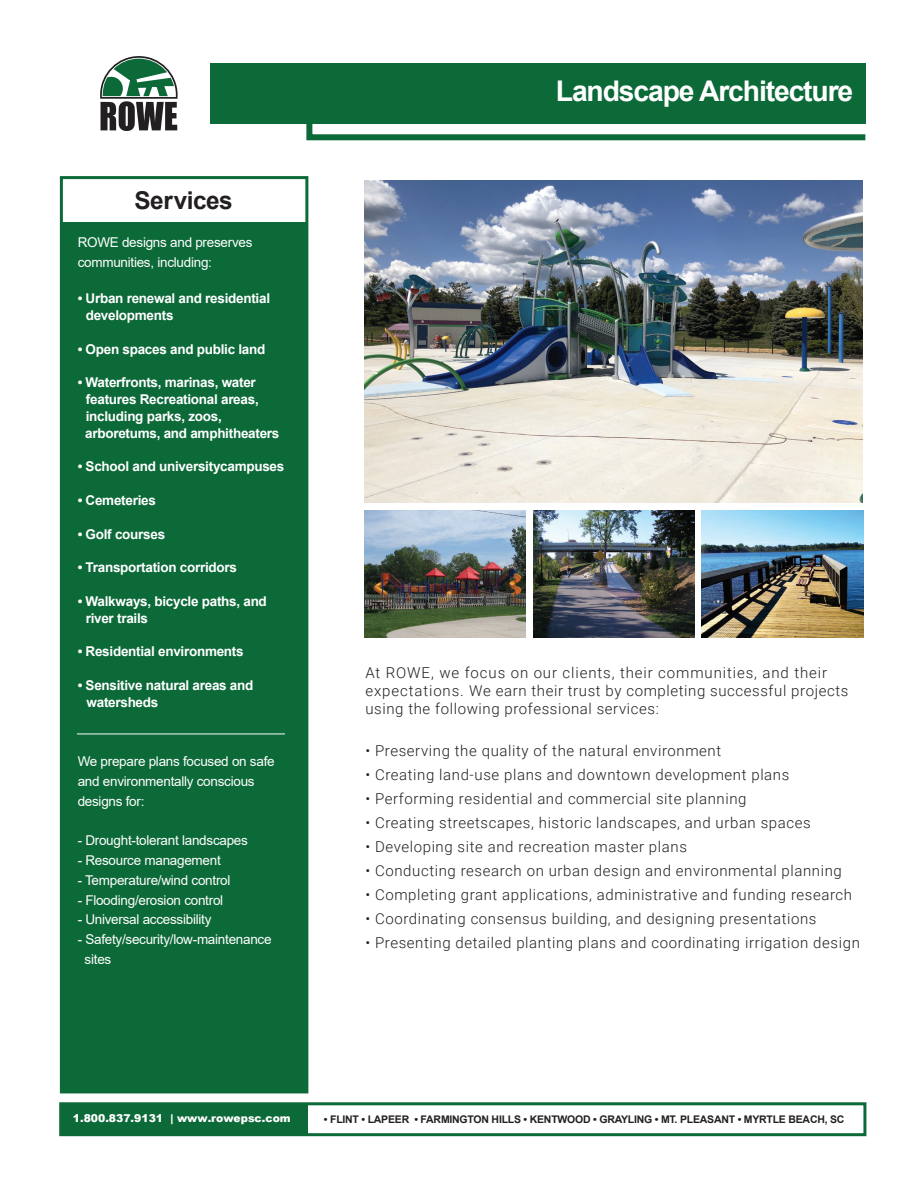
<style>
.page{position:relative;width:918px;height:1188px;background:#fff}
.page>*{position:absolute;margin:0;border:0;box-sizing:border-box;transform-origin:0 0}
.t1{font:700 28.5px "Arial";letter-spacing:-.04em;color:#fff}
.t2{font:700 24.6px "Arial";letter-spacing:-.02em;color:#231f20}
.t3{font:300 15px/18px "Roboto";letter-spacing:.04em;color:#231f20}
.t4{font:700 13.5px/16.8px "Arial";letter-spacing:-.02em;color:#fff}
.t5{font:13.5px/19.8px "Arial";letter-spacing:-.02em;color:#fff}
.t6{font:900 10.8px "Arial";color:#fff}
.t7{font:700 10.5px "Arial";letter-spacing:-.02em;color:#231f20}
</style>
<div class="page">
<div style="left:211px;top:63px;width:655px;height:61px;background:#0c6938"></div>
<div style="left:62px;top:222px;width:245px;height:869px;background:#0c6938"></div>
<div style="left:60px;top:176px;width:248px;height:917px;border:3px solid #0c6938"></div>
<svg style="left:100px;top:56px;width:78px;height:75px"></svg>
<svg style="left:306px;top:124px;width:560px;height:17px"></svg>
<div style="left:59px;top:1102px;width:807px;height:34px;background:#fff;border:3px solid #0c6938"></div>
<div style="left:61px;top:1103px;width:247px;height:31px;background:#0c6938"></div>
<img style="left:364px;top:180px;width:499px;height:322px">
<hr style="left:77px;top:734px;width:208px;height:1px;background:#fff">
<img style="left:364px;top:510px;width:162px;height:128px">
<img style="left:701px;top:510px;width:162px;height:128px">
<img style="left:533px;top:510px;width:162px;height:128px">
<h2 class="t2" style="left:135px;top:183px;width:100px">Services</h2>
<p class="t5" style="left:78px;top:232px;width:176px">ROWE designs and preserves communities, including:</p>
<p class="t4" style="left:86px;top:290px;width:186px;text-indent:-8px">• Urban renewal and residential developments</p>
<p class="t4" style="left:78px;top:341px;width:189px">• Open spaces and public land</p>
<p class="t4" style="left:85px;top:374px;width:196px;text-indent:-8px">• Waterfronts, marinas, water features Recreational areas, including parks, zoos, arboretums, and amphitheaters</p>
<p class="t4" style="left:78px;top:458px;width:208px">• School and universitycampuses</p>
<p class="t4" style="left:78px;top:492px;width:80px">• Cemeteries</p>
<p class="t4" style="left:78px;top:526px;width:89px">• Golf courses</p>
<p class="t4" style="left:78px;top:559px;width:161px">• Transportation corridors</p>
<p class="t4" style="left:86px;top:593px;width:183px;text-indent:-8px">• Walkways, bicycle paths, and river trails</p>
<p class="t4" style="left:78px;top:643px;width:168px">• Residential environments</p>
<p class="t4" style="left:87px;top:677px;width:168px;text-indent:-9px">• Sensitive natural areas and watersheds</p>
<p class="t5" style="left:78px;top:751px;width:198px">We prepare plans focused on safe and environmentally conscious designs for:</p>
<p class="t5" style="left:78px;top:830px;width:172px">- Drought-tolerant landscapes</p>
<p class="t5" style="left:78px;top:850px;width:145px">- Resource management</p>
<p class="t5" style="left:78px;top:870px;width:154px">- Temperature/wind control</p>
<p class="t5" style="left:78px;top:890px;width:147px">- Flooding/erosion control</p>
<p class="t5" style="left:78px;top:910px;width:135px">- Universal accessibility</p>
<p class="t5" style="left:85px;top:929px;width:188px;text-indent:-7px">- Safety/security/low-maintenance sites</p>
<h1 class="t1" style="left:556px;top:71px;width:299px">Landscape Architecture</h1>
<p class="t3" style="left:365px;top:663px;width:485px">At ROWE, we focus on our clients, their communities, and their expectations. We earn their trust by completing successful projects using the following professional services:</p>
<p class="t3" style="left:365px;top:741px;width:357px">• Preserving the quality of the natural environment</p>
<p class="t3" style="left:365px;top:765px;width:425px">• Creating land-use plans and downtown development plans</p>
<p class="t3" style="left:365px;top:789px;width:383px">• Performing residential and commercial site planning</p>
<p class="t3" style="left:365px;top:813px;width:447px">• Creating streetscapes, historic landscapes, and urban spaces</p>
<p class="t3" style="left:365px;top:837px;width:323px">• Developing site and recreation master plans</p>
<p class="t3" style="left:365px;top:861px;width:478px">• Conducting research on urban design and environmental planning</p>
<p class="t3" style="left:365px;top:885px;width:488px">• Completing grant applications, administrative and funding research</p>
<p class="t3" style="left:365px;top:909px;width:453px">• Coordinating consensus building, and designing presentations</p>
<p class="t3" style="left:365px;top:933px;width:496px">• Presenting detailed planting plans and coordinating irrigation design</p>
<p class="t6" style="left:73px;top:1111px;width:219px">1.800.837.9131 | www.rowepsc.com</p>
<p class="t7" style="left:324px;top:1112px;width:522px">• FLINT • LAPEER • FARMINGTON HILLS • KENTWOOD • GRAYLING • MT. PLEASANT • MYRTLE BEACH, SC</p>
</div>
